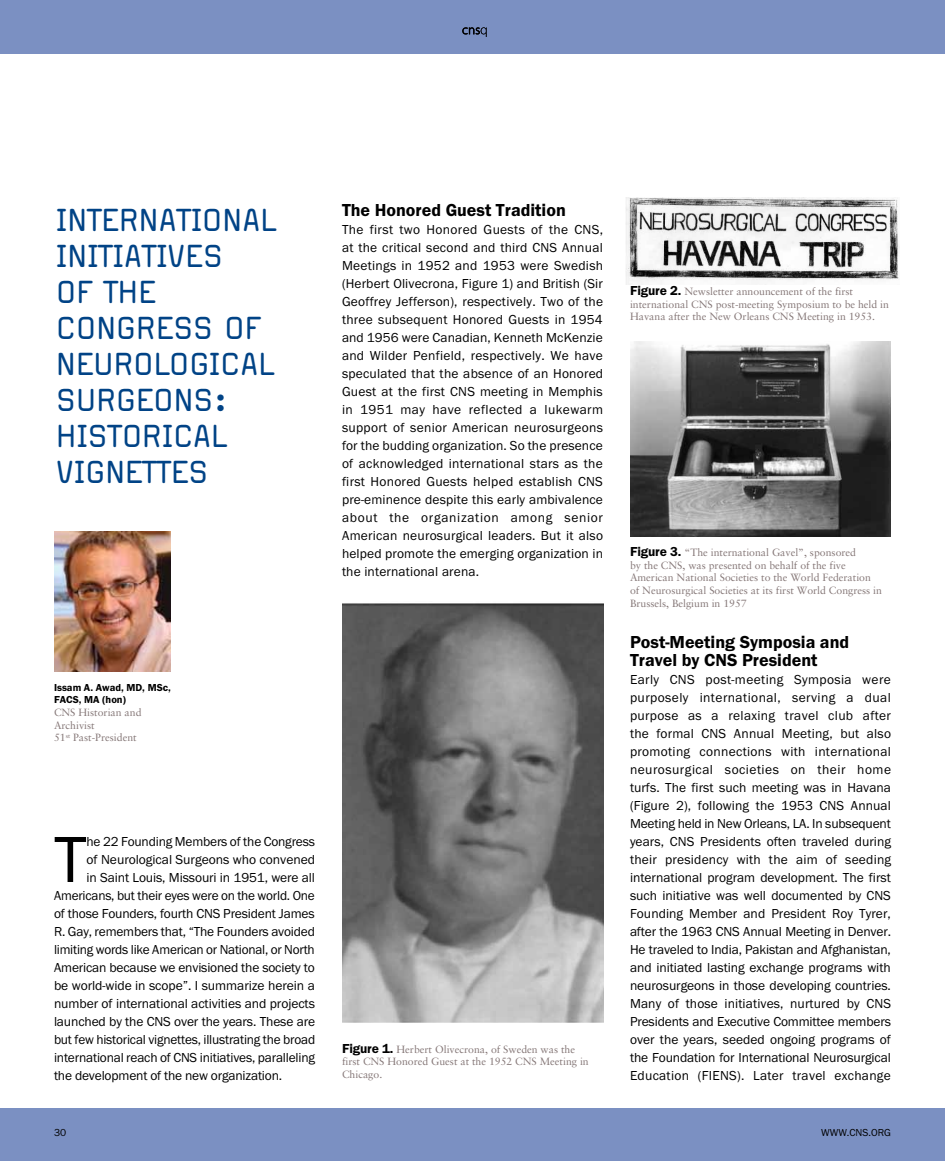
<style>
.page{position:relative;width:945px;height:1161px;background:#fff}
.page>*{position:absolute;margin:0;border:0;box-sizing:border-box;transform-origin:0 0}
.t1{font:67.5px "Franklin Got ITC";color:#000}
.t2{font:37.5px/36px "Magda Clean";letter-spacing:-.03em;color:#014386}
.t3{font:600 18px/18px "Franklin Got ITC";color:#000}
.t4{font:13.5px/18px "Franklin Got ITC";letter-spacing:-.015em;color:#000;text-align:justify}
.t5{font:10.5px/12.6px "Sabon";color:#857777}
.t6{font:600 10.5px/12.6px "Franklin Got ITC";color:#000}
.t7{font:10.5px "Franklin Got ITC";color:#000}
.s1{font-family:"Franklin Got ITC";font-weight:600;font-size:13.5px;color:#000}
</style>
<div class="page">
<img style="left:54px;top:531px;width:117px;height:140px">
<div style="left:0;top:1109px;width:945px;height:52px;background:#7b90c2"></div>
<div style="left:0;top:0;width:945px;height:54px;background:#7b90c2"></div>
<svg style="left:462px;top:27px;width:25px;height:10px"></svg>
<img style="left:342px;top:603px;width:261px;height:419px">
<img style="left:626px;top:197px;width:274px;height:88px">
<img style="left:630px;top:341px;width:261px;height:196px">
<h2 class="t2" style="left:56px;top:201px;width:222px">INTERNATIONAL<br>INITIATIVES<br>OF THE<br>CONGRESS OF<br>NEUROLOGICAL<br>SURGEONS :<br>HISTORICAL<br>VIGNETTES</h2>
<h3 class="t3" style="left:342px;top:201px;width:225px">The Honored Guest Tradition</h3>
<p class="t4" style="left:342px;top:220px;width:263px">The first two Honored Guests of the CNS, at the critical second and third CNS Annual Meetings in 1952 and 1953 were Swedish (Herbert Olivecrona, Figure 1) and British (Sir Geoffrey Jefferson), respectively. Two of the three subsequent Honored Guests in 1954 and 1956 were Canadian, Kenneth McKenzie and Wilder Penfield, respectively. We have speculated that the absence of an Honored Guest at the first CNS meeting in Memphis in 1951 may have reflected a lukewarm support of senior American neurosurgeons for the budding organization. So the presence of acknowledged international stars as the first Honored Guests helped establish CNS pre-eminence despite this early ambivalence about the organization among senior American neurosurgical leaders. But it also helped promote the emerging organization in the international arena.</p>
<p class="t6" style="left:54px;top:681px;width:119px">Issam A. Awad, MD, MSc,<br>FACS, MA (hon)</p>
<p class="t5" style="left:54px;top:706px;width:89px">CNS Historian and<br>Archivist<br>51<sup>st</sup> Past-President</p>
<h1 class="t1" style="left:54px;top:820px;width:34px">T</h1>
<p class="t4" style="left:87px;top:832px;width:230px">he 22 Founding Members of the Congress</p>
<p class="t4" style="left:87px;top:850px;width:230px">of Neurological Surgeons who convened</p>
<p class="t4" style="left:87px;top:868px;width:230px">in Saint Louis, Missouri in 1951, were all</p>
<p class="t4" style="left:54px;top:886px;width:262px">Americans, but their eyes were on the world. One</p>
<p class="t4" style="left:54px;top:904px;width:262px">of those Founders, fourth CNS President James</p>
<p class="t4" style="left:54px;top:922px;width:262px">R. Gay, remembers that, “The Founders avoided</p>
<p class="t4" style="left:54px;top:940px;width:262px">limiting words like American or National, or North</p>
<p class="t4" style="left:54px;top:958px;width:262px">American because we envisioned the society to</p>
<p class="t4" style="left:54px;top:976px;width:262px">be world-wide in scope”. I summarize herein a</p>
<p class="t4" style="left:54px;top:994px;width:263px">number of international activities and projects</p>
<p class="t4" style="left:54px;top:1012px;width:263px">launched by the CNS over the years. These are</p>
<p class="t4" style="left:54px;top:1030px;width:263px">but few historical vignettes, illustrating the broad</p>
<p class="t4" style="left:54px;top:1048px;width:263px">international reach of CNS initiatives, paralleling</p>
<p class="t4" style="left:54px;top:1066px;width:230px">the development of the new organization.</p>
<p class="t5" style="left:342px;top:1043px;width:248px"><span class="s1">Figure 1.</span> Herbert Olivecrona, of Sweden was the first CNS Honored Guest at the 1952 CNS Meeting in<br>Chicago.</p>
<p class="t5" style="left:630px;top:285px;width:261px"><span class="s1">Figure 2.</span> Newsletter announcement of the first international CNS post-meeting Symposium to be held in<br>Havana after the New Orleans CNS Meeting in 1953.</p>
<p class="t5" style="left:630px;top:546px;width:254px"><span class="s1">Figure 3.</span> “The international Gavel”, sponsored<br>by the CNS, was presented on behalf of the five American National Societies to the World Federation of Neurosurgical Societies at its first World Congress in Brussels, Belgium in 1957</p>
<h3 class="t3" style="left:630px;top:633px;width:221px">Post-Meeting Symposia and<br>Travel by CNS President</h3>
<p class="t4" style="left:630px;top:670px;width:263px">Early CNS post-meeting Symposia were purposely international, serving a dual purpose as a relaxing travel club after the formal CNS Annual Meeting, but also promoting connections with international neurosurgical societies on their home turfs. The first such meeting was in Havana (Figure 2), following the 1953 CNS Annual Meeting held in New Orleans, LA. In subsequent years, CNS Presidents often traveled during their presidency with the aim of seeding international program development. The first such initiative was well documented by CNS Founding Member and President Roy Tyrer, after the 1963 CNS Annual Meeting in Denver.<br>He traveled to India, Pakistan and Afghanistan, and initiated lasting exchange programs with neurosurgeons in those developing countries.<br>Many of those initiatives, nurtured by CNS Presidents and Executive Committee members over the years, seeded ongoing programs of the Foundation for International Neurosurgical Education (FIENS). Later travel exchange</p>
<p class="t7" style="left:54px;top:1126px;width:14px">30</p>
<p class="t7" style="left:821px;top:1126px;width:71px">WWW.CNS.ORG</p>
</div>
